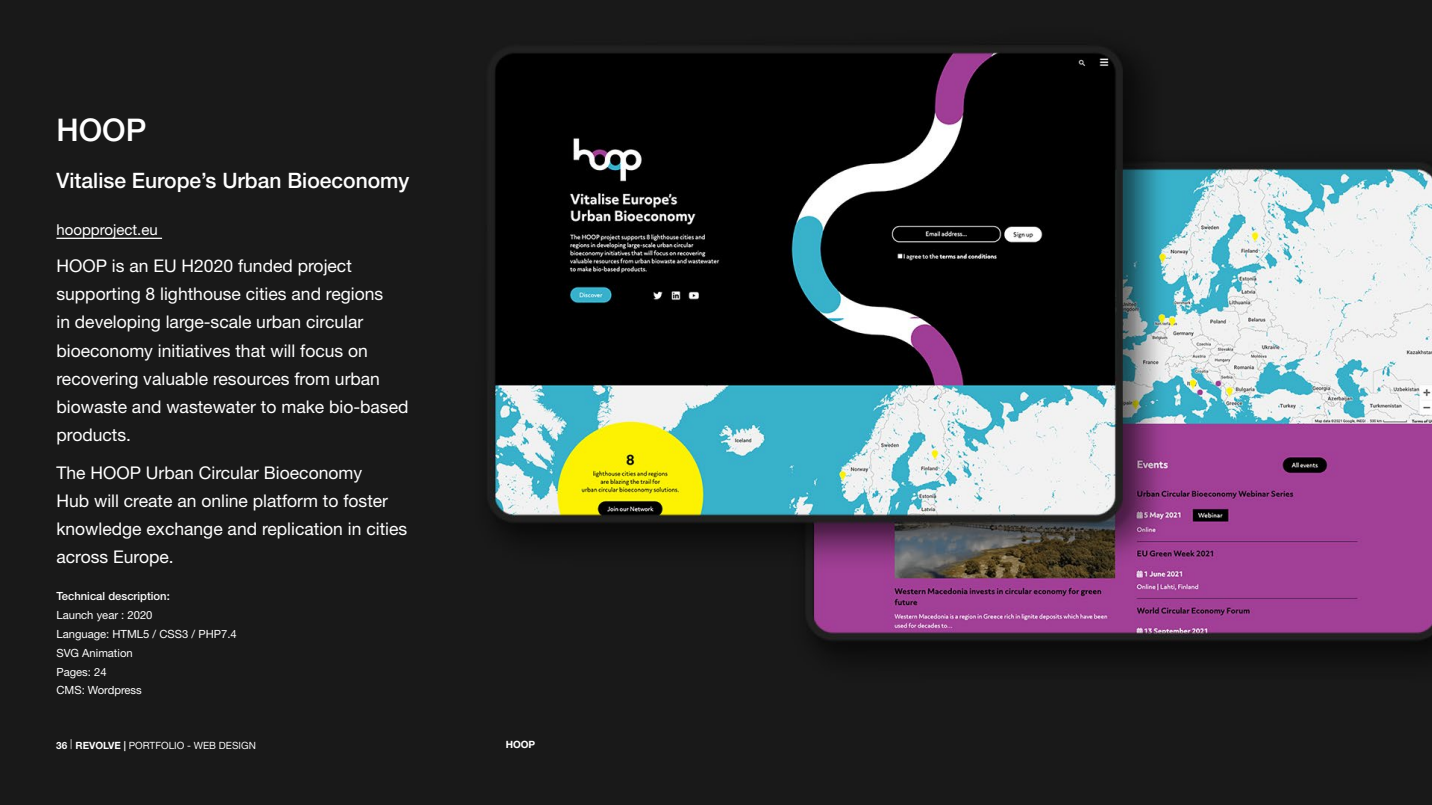
<style>
.page{position:relative;width:1432px;height:805px;background:#fff}
.page>*{position:absolute;margin:0;border:0;box-sizing:border-box;transform-origin:0 0}
.t1{font:500 31.25px "Helvetica Neue LT Std";color:#fff}
.t2{font:500 21.25px "Helvetica Neue LT Std";color:#fff}
.t3{font:17.5px/28.1px "Helvetica Neue LT Std";color:#fff}
.t4{font:15px "Helvetica Neue LT Std";color:#fff}
.t5{font:11.25px/18.8px "Helvetica Neue LT Std";color:#fff}
.t6{font:500 11.25px "Helvetica Neue LT Std";color:#fff}
.t7{font:10px "Helvetica Neue LT Std";color:#fff}
.t8{font:700 10px "Helvetica Neue LT Std";color:#fff}
.s1{font-weight:700;color:#000}
.s2{color:#000}
.s3{font-weight:700}
</style>
<div class="page">
<div style="left:0;top:0;width:1431px;height:804px;background:#191919"></div>
<img style="left:120px;top:50px;width:1311px;height:602px">
<hr style="left:56px;top:238px;width:106px;height:1px;background:#fff">
<h1 class="t1" style="left:56px;top:111px;width:91px">HOOP</h1>
<p class="t2" style="left:56px;top:167px;width:354px">Vitalise Europe’s Urban Bioeconomy</p>
<p class="t4" style="left:56px;top:220px;width:103px">hoopproject.eu</p>
<p class="t3" style="left:56px;top:251px;width:353px">HOOP is an EU H2020 funded project supporting 8 lighthouse cities and regions<br>in developing large-scale urban circular bioeconomy initiatives that will focus on recovering valuable resources from urban biowaste and wastewater to make bio-based products.</p>
<p class="t3" style="left:56px;top:458px;width:352px">The HOOP Urban Circular Bioeconomy<br>Hub will create an online platform to foster knowledge exchange and replication in cities across Europe.</p>
<p class="t6" style="left:56px;top:589px;width:115px">Technical description:</p>
<p class="t5" style="left:56px;top:605px;width:182px">Launch year : 2020<br>Language: HTML5 / CSS3 / PHP7.4<br>SVG Animation<br>Pages: 24<br>CMS: Wordpress</p>
<p class="t7" style="left:56px;top:738px;width:201px"><span class="s1">36</span> <span class="s2">|</span> <span class="s3">REVOLVE |</span> PORTFOLIO - WEB DESIGN</p>
<p class="t8" style="left:506px;top:738px;width:31px">HOOP</p>
</div>
